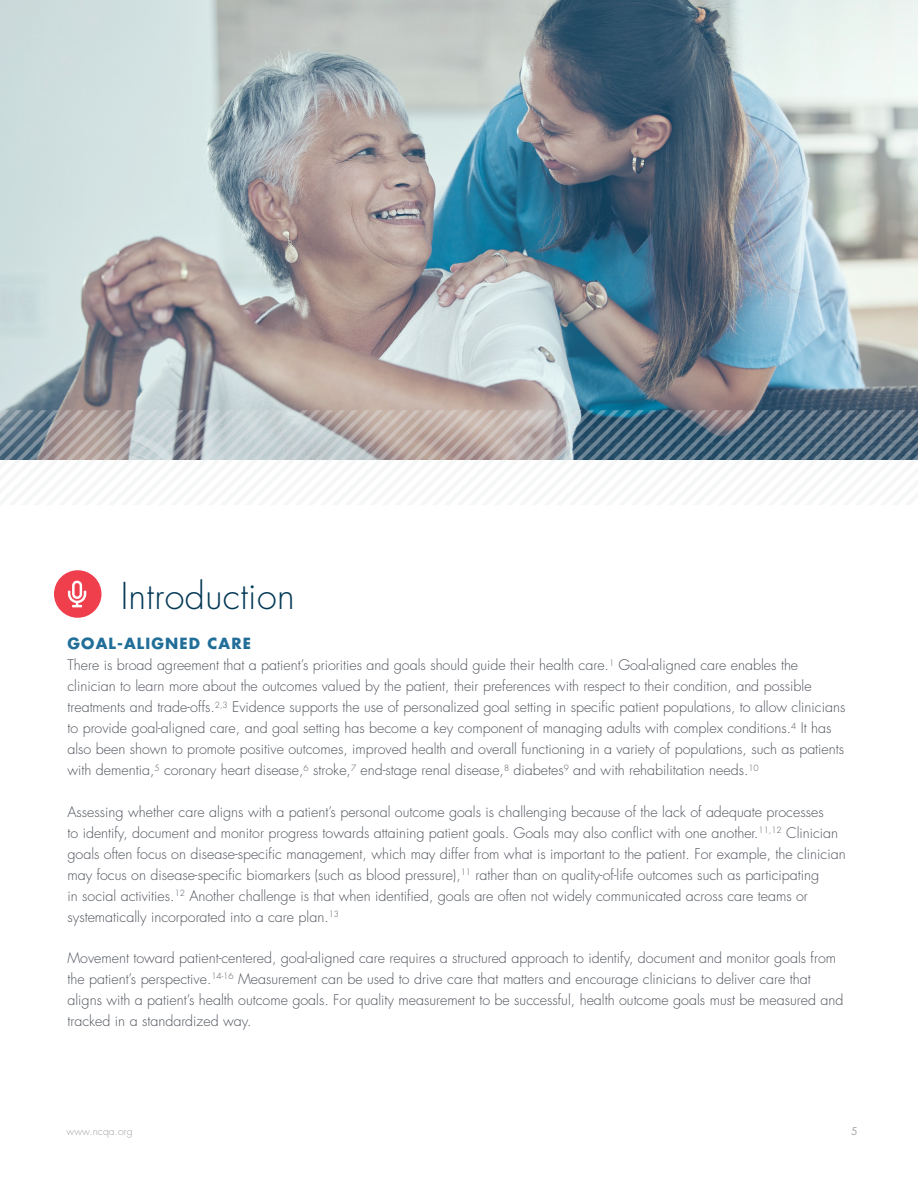
<style>
.page{position:relative;width:918px;height:1188px;background:#fff}
.page>*{position:absolute;margin:0;border:0;box-sizing:border-box;transform-origin:0 0}
.t1{font:300 36px "Futura Std";letter-spacing:.01em;color:#033956}
.t2{font:700 15px "Futura Std";letter-spacing:.075em;color:#216e99}
.t3{font:300 14.25px/21px "Futura Std";color:#4d525a}
.t4{font:300 10.5px "Futura Std";color:#a0a3a5}
.t5{font:10.5px "Futura Std";color:#a0a3a5}
</style>
<div class="page">
<div style="left:54px;top:570px;width:48px;height:48px;background:#ef3f4d;border-radius:50%"></div>
<svg style="left:68px;top:580px;width:18px;height:27px"></svg>
<img style="left:0;top:0;width:918px;height:410px">
<svg style="left:0;top:410px;width:918px;height:50px"></svg>
<p class="t1" style="left:121px;top:574px;width:175px">Introduction</p>
<p class="t2" style="left:68px;top:634px;width:185px">GOAL-ALIGNED CARE</p>
<p class="t3" style="left:68px;top:655px;width:779px">There is broad agreement that a patient’s priorities and goals should guide their health care.<sup>1</sup> Goal-aligned care enables the clinician to learn more about the outcomes valued by the patient, their preferences with respect to their condition, and possible treatments and trade-offs.<sup>2,3</sup> Evidence supports the use of personalized goal setting in specific patient populations, to allow clinicians to provide goal-aligned care, and goal setting has become a key component of managing adults with complex conditions.<sup>4</sup> It has also been shown to promote positive outcomes, improved health and overall functioning in a variety of populations, such as patients with dementia,<sup>5</sup> coronary heart disease,<sup>6</sup> stroke,<sup>7</sup> end-stage renal disease,<sup>8</sup> diabetes<sup>9</sup> and with rehabilitation needs.<sup>10</sup></p>
<p class="t3" style="left:68px;top:801px;width:780px">Assessing whether care aligns with a patient’s personal outcome goals is challenging because of the lack of adequate processes<br>to identify, document and monitor progress towards attaining patient goals. Goals may also conflict with one another.<sup>11,12</sup> Clinician goals often focus on disease-specific management, which may differ from what is important to the patient. For example, the clinician may focus on disease-specific biomarkers (such as blood pressure),<sup>11</sup> rather than on quality-of-life outcomes such as participating<br>in social activities.<sup>12</sup> Another challenge is that when identified, goals are often not widely communicated across care teams or systematically incorporated into a care plan.<sup>13</sup></p>
<p class="t3" style="left:68px;top:948px;width:777px">Movement toward patient-centered, goal-aligned care requires a structured approach to identify, document and monitor goals from the patient’s perspective.<sup>14-16</sup> Measurement can be used to drive care that matters and encourage clinicians to deliver care that aligns with a patient’s health outcome goals. For quality measurement to be successful, health outcome goals must be measured and tracked in a standardized way.</p>
<p class="t4" style="left:67px;top:1124px;width:68px">www.ncqa.org</p>
<p class="t5" style="left:851px;top:1124px;width:8px">5</p>
</div>
